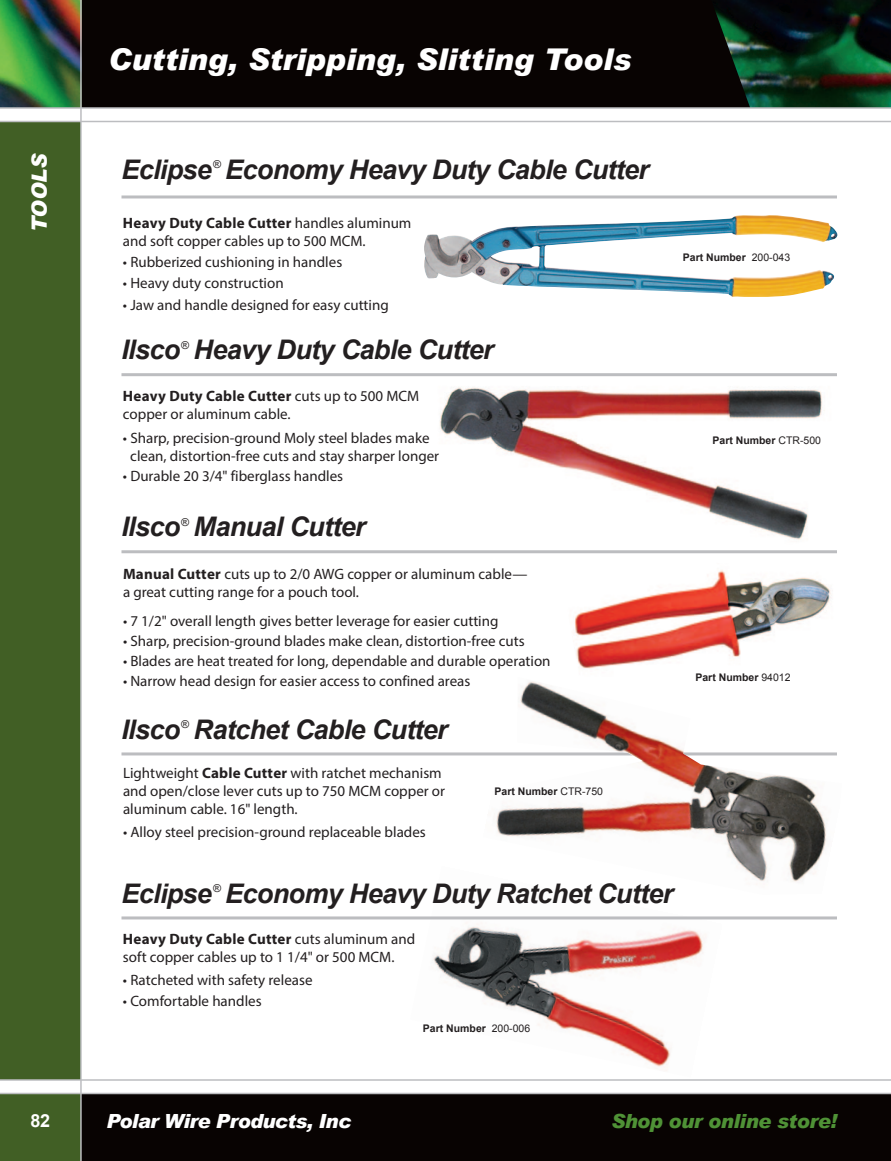
<style>
.page{position:relative;width:891px;height:1161px;background:#fff}
.page>*{position:absolute;margin:0;border:0;box-sizing:border-box;transform-origin:0 0}
.t1{font:italic 900 30px "Arial";color:#fff}
.t2{font:italic 700 27px "Arial";letter-spacing:-.025em;color:#231f20}
.t3{font:italic 900 21px "Arial";color:#fff}
.t4{font:italic 900 19.5px "Arial";letter-spacing:-.03em;color:#fff}
.t5{font:italic 900 19.5px "Arial";letter-spacing:-.02em;color:#4f9236}
.t6{font:700 18px "Arial";color:#fff}
.t7{font:15px/18px "Myriad Pro";color:#231f20}
.t8{font:italic 10.8px "Arial";color:#231f20}
.t9{font:700 10.5px "Arial";color:#231f20}
.s1{font-weight:700}
.s2{font-weight:400}
</style>
<div class="page">
<img style="left:750px;top:0;width:141px;height:107px">
<img style="left:0;top:0;width:80px;height:107px">
<div style="left:82px;top:0;width:668px;height:107px;background:#080302"></div>
<div style="left:81px;top:1094px;width:810px;height:67px;background:#080302"></div>
<div style="left:0;top:1094px;width:81px;height:67px;background:#415f25"></div>
<div style="left:0;top:121px;width:81px;height:959px;background:#415f25"></div>
<hr style="left:0;top:121px;width:891px;height:1px;background:#bcbdc0">
<hr style="left:0;top:107px;width:891px;height:2px;background:#bcbdc0">
<hr style="left:0;top:1079px;width:891px;height:2px;background:#bcbdc0">
<hr style="left:0;top:1093px;width:891px;height:1px;background:#bcbdc0">
<hr style="left:80px;top:0;width:2px;height:1161px;background:#bcbdc0">
<img style="left:410px;top:919px;width:312px;height:162px">
<img style="left:427px;top:376px;width:410px;height:161px">
<svg style="left:563px;top:537px;width:274px;height:17px"></svg>
<img style="left:574px;top:570px;width:257px;height:99px">
<hr style="left:121px;top:373px;width:716px;height:3px;background:#bcbdc0">
<hr style="left:121px;top:550px;width:716px;height:3px;background:#bcbdc0">
<hr style="left:122px;top:752px;width:715px;height:3px;background:#bcbdc0">
<hr style="left:122px;top:916px;width:715px;height:3px;background:#bcbdc0">
<img style="left:483px;top:681px;width:354px;height:201px">
<img style="left:424px;top:215px;width:414px;height:82px">
<hr style="left:122px;top:195px;width:715px;height:3px;background:#bcbdc0">
<h3 class="t3" style="left:24px;top:232px;width:81px;rotate:-90deg">TOOLS</h3>
<p class="t6" style="left:31px;top:1111px;width:21px">82</p>
<h1 class="t1" style="left:108px;top:37px;width:525px">Cutting, Stripping, Slitting Tools</h1>
<h2 class="t2" style="left:121px;top:154px;width:92px">Eclipse</h2>
<p class="t8" style="left:213px;top:158px;width:9px">®</p>
<h2 class="t2" style="left:225px;top:154px;width:425px">Economy Heavy Duty Cable Cutter</h2>
<p class="t7" style="left:123px;top:215px;width:290px"><span class="s1">Heavy Duty Cable Cutter</span> handles aluminum and soft copper cables up to 500 MCM.</p>
<p class="t7" style="left:123px;top:254px;width:221px">• Rubberized cushioning in handles</p>
<p class="t7" style="left:123px;top:276px;width:162px">• Heavy duty construction</p>
<p class="t7" style="left:123px;top:297px;width:267px">• Jaw and handle designed for easy cutting</p>
<h2 class="t2" style="left:121px;top:335px;width:60px">Ilsco</h2>
<p class="t8" style="left:181px;top:339px;width:9px">®</p>
<h2 class="t2" style="left:194px;top:335px;width:302px">Heavy Duty Cable Cutter</h2>
<p class="t7" style="left:123px;top:389px;width:298px"><span class="s1">Heavy Duty Cable Cutter</span> cuts up to 500 MCM copper or aluminum cable.</p>
<p class="t7" style="left:130px;top:430px;width:310px;text-indent:-7px">• Sharp, precision-ground Moly steel blades make clean, distortion-free cuts and stay sharper longer</p>
<p class="t7" style="left:123px;top:468px;width:222px">• Durable 20 3/4" fiberglass handles</p>
<h2 class="t2" style="left:121px;top:512px;width:60px">Ilsco</h2>
<p class="t8" style="left:181px;top:516px;width:9px">®</p>
<h2 class="t2" style="left:194px;top:512px;width:173px">Manual Cutter</h2>
<p class="t7" style="left:123px;top:566px;width:406px"><span class="s1">Manual Cutter</span> cuts up to 2/0 AWG copper or aluminum cable— a great cutting range for a pouch tool.</p>
<p class="t7" style="left:123px;top:613px;width:377px">• 7 1/2" overall length gives better leverage for easier cutting</p>
<p class="t7" style="left:123px;top:633px;width:403px">• Sharp, precision-ground blades make clean, distortion-free cuts</p>
<p class="t7" style="left:123px;top:653px;width:429px">• Blades are heat treated for long, dependable and durable operation</p>
<p class="t7" style="left:123px;top:673px;width:349px">• Narrow head design for easier access to confined areas</p>
<h2 class="t2" style="left:121px;top:714px;width:60px">Ilsco</h2>
<p class="t8" style="left:181px;top:718px;width:9px">®</p>
<h2 class="t2" style="left:194px;top:714px;width:256px">Ratchet Cable Cutter</h2>
<p class="t7" style="left:123px;top:765px;width:324px">Lightweight <span class="s1">Cable Cutter</span> with ratchet mechanism and open/close lever cuts up to 750 MCM copper or aluminum cable. 16" length.</p>
<p class="t7" style="left:123px;top:825px;width:304px">• Alloy steel precision-ground replaceable blades</p>
<p class="t9" style="left:495px;top:785px;width:110px">Part Number <span class="s2">CTR-750</span></p>
<p class="t9" style="left:683px;top:251px;width:109px">Part Number <span class="s2">200-043</span></p>
<p class="t9" style="left:713px;top:435px;width:110px">Part Number <span class="s2">CTR-500</span></p>
<p class="t9" style="left:695px;top:672px;width:97px">Part Number <span class="s2">94012</span></p>
<h2 class="t2" style="left:122px;top:878px;width:92px">Eclipse</h2>
<p class="t8" style="left:213px;top:882px;width:9px">®</p>
<h2 class="t2" style="left:225px;top:878px;width:449px">Economy Heavy Duty Ratchet Cutter</h2>
<p class="t7" style="left:123px;top:931px;width:294px"><span class="s1">Heavy Duty Cable Cutter</span> cuts aluminum and soft copper cables up to 1 1/4" or 500 MCM.</p>
<p class="t7" style="left:123px;top:972px;width:191px">• Ratcheted with safety release</p>
<p class="t7" style="left:123px;top:993px;width:140px">• Comfortable handles</p>
<p class="t9" style="left:423px;top:1023px;width:109px">Part Number <span class="s2">200-006</span></p>
<h3 class="t4" style="left:106px;top:1106px;width:246px">Polar Wire Products, Inc</h3>
<h3 class="t5" style="left:611px;top:1106px;width:228px">Shop our online store!</h3>
</div>
